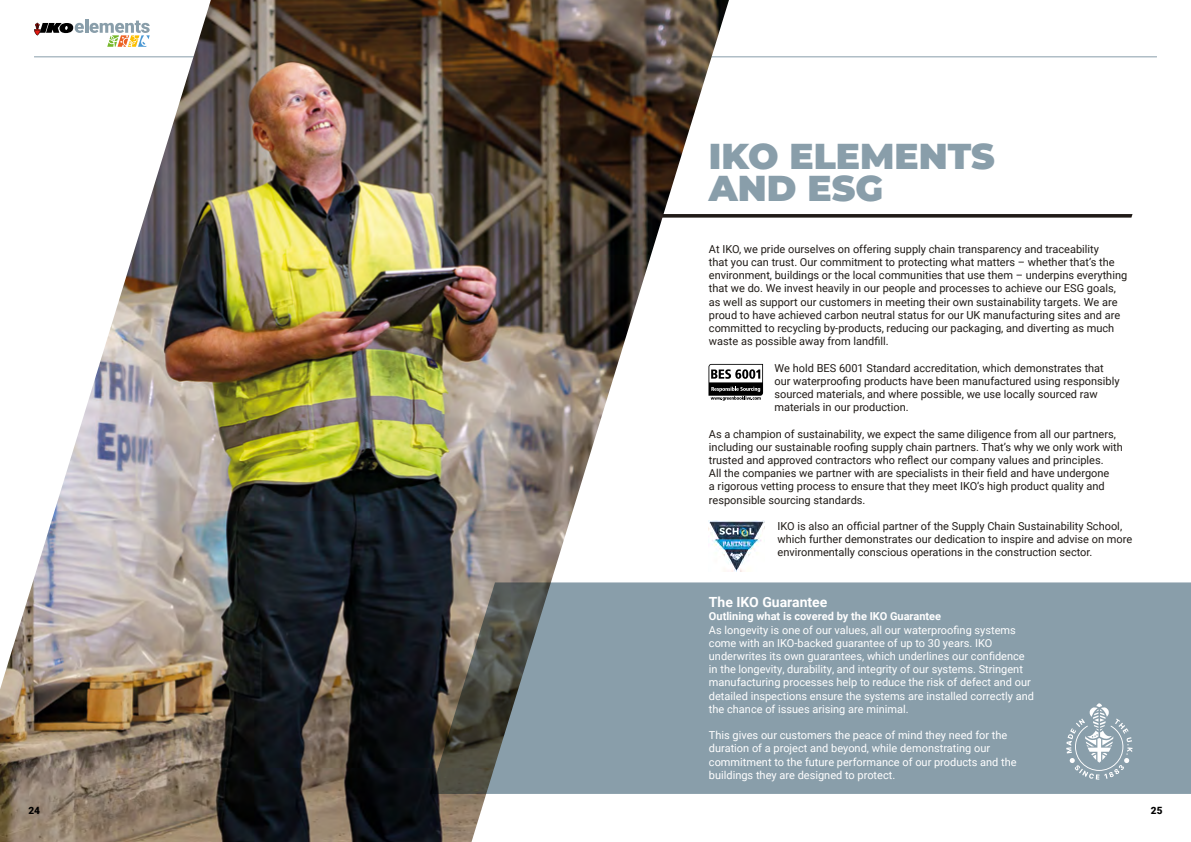
<style>
.page{position:relative;width:1191px;height:842px;background:#fff}
.page>*{position:absolute;margin:0;border:0;box-sizing:border-box;transform-origin:0 0}
.t1{font:900 36px/32px "Montserrat";color:#899eaa}
.t2{font:700 14px "Roboto";color:#fff}
.t3{font:11px/13.2px "Roboto";color:#201b17}
.t4{font:11px/13.2px "Roboto";color:#fff}
.t5{font:700 11px "Roboto";color:#fff}
.t6{font:900 10px "Roboto";color:#000}
</style>
<div class="page">
<hr style="left:34px;top:57px;width:1123px;height:1px;background:#899eaa">
<svg style="left:729px;top:214px;width:403px;height:4px;background:#37332f"></svg>
<svg style="left:729px;top:364px;width:34px;height:36px"></svg>
<img style="left:729px;top:520px;width:35px;height:51px">
<img style="left:0;top:0;width:729px;height:842px">
<svg style="left:430px;top:582px;width:761px;height:212px;background:#82949e"></svg>
<svg style="left:1066px;top:703px;width:66px;height:77px;background:#9eafb9"></svg>
<p class="t6" style="left:28px;top:803px;width:13px">24</p>
<h1 class="t1" style="left:709px;top:138px;width:287px">IKO ELEMENTS<br>AND ESG</h1>
<p class="t3" style="left:709px;top:242px;width:420px">At IKO, we pride ourselves on offering supply chain transparency and traceability<br>that you can trust. Our commitment to protecting what matters – whether that’s the environment, buildings or the local communities that use them – underpins everything that we do. We invest heavily in our people and processes to achieve our ESG goals, as well as support our customers in meeting their own sustainability targets. We are proud to have achieved carbon neutral status for our UK manufacturing sites and are committed to recycling by-products, reducing our packaging, and diverting as much waste as possible away from landfill.</p>
<p class="t3" style="left:774px;top:361px;width:347px">We hold BES 6001 Standard accreditation, which demonstrates that our waterproofing products have been manufactured using responsibly sourced materials, and where possible, we use locally sourced raw materials in our production.</p>
<p class="t3" style="left:709px;top:427px;width:415px">As a champion of sustainability, we expect the same diligence from all our partners, including our sustainable roofing supply chain partners. That’s why we only work with trusted and approved contractors who reflect our company values and principles.<br>All the companies we partner with are specialists in their field and have undergone<br>a rigorous vetting process to ensure that they meet IKO’s high product quality and responsible sourcing standards.</p>
<p class="t3" style="left:777px;top:519px;width:356px">IKO is also an official partner of the Supply Chain Sustainability School, which further demonstrates our dedication to inspire and advise on more environmentally conscious operations in the construction sector.</p>
<p class="t2" style="left:709px;top:592px;width:120px">The IKO Guarantee</p>
<p class="t5" style="left:709px;top:609px;width:234px">Outlining what is covered by the IKO Guarantee</p>
<p class="t4" style="left:709px;top:623px;width:326px">As longevity is one of our values, all our waterproofing systems come with an IKO-backed guarantee of up to 30 years. IKO underwrites its own guarantees, which underlines our confidence in the longevity, durability, and integrity of our systems. Stringent manufacturing processes help to reduce the risk of defect and our detailed inspections ensure the systems are installed correctly and the chance of issues arising are minimal.</p>
<p class="t4" style="left:709px;top:728px;width:309px">This gives our customers the peace of mind they need for the duration of a project and beyond, while demonstrating our commitment to the future performance of our products and the buildings they are designed to protect.</p>
<p class="t6" style="left:1150px;top:803px;width:13px">25</p>
</div>
